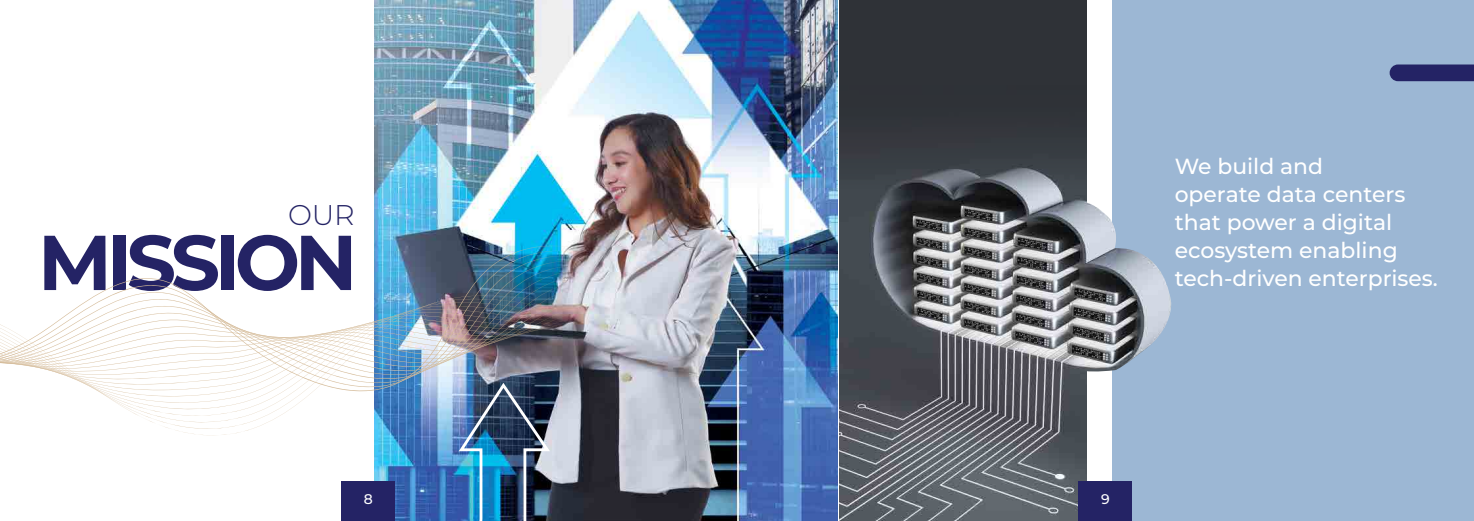
<style>
.page{position:relative;width:1474px;height:521px;background:#fff}
.page>*{position:absolute;margin:0;border:0;box-sizing:border-box;transform-origin:0 0}
.t1{font:700 77.52px "Montserrat";letter-spacing:-.07em;color:#242365}
.t2{font:300 28.53px "Montserrat";color:#242365}
.t3{font:500 21.88px/28px "Montserrat";color:#fff}
.t4{font:500 14px "Montserrat";color:#fff}
</style>
<div class="page">
<div style="left:1112px;top:0;width:361px;height:521px;background:#9cb7d4"></div>
<div style="left:839px;top:0;width:247px;height:521px;background:#2f3237"></div>
<img style="left:839px;top:150px;width:247px;height:371px">
<img style="left:995px;top:201px;width:177px;height:177px">
<img style="left:375px;top:0;width:462px;height:521px">
<div style="left:342px;top:482px;width:53px;height:39px;background:#242365"></div>
<div style="left:1078px;top:482px;width:54px;height:39px;background:#242365"></div>
<svg style="left:1389px;top:64px;width:84px;height:17px"></svg>
<svg style="left:194px;top:294px;width:717px;height:142px;background:#6e798b"></svg>
<svg style="left:176px;top:296px;width:728px;height:138px"></svg>
<svg style="left:164px;top:300px;width:732px;height:130px"></svg>
<svg style="left:133px;top:304px;width:755px;height:119px"></svg>
<svg style="left:121px;top:307px;width:759px;height:106px"></svg>
<img style="left:118px;top:309px;width:755px;height:97px">
<img style="left:0;top:237px;width:733px;height:167px">
<img style="left:456px;top:380px;width:96px;height:141px">
<h2 class="t2" style="left:288px;top:196px;width:68px">OUR</h2>
<h1 class="t1" style="left:38px;top:207px;width:321px">MISSION</h1>
<p class="t3" style="left:1174px;top:151px;width:232px">We build and operate data centers that power a digital ecosystem enabling</p>
<p class="t3" style="left:1174px;top:263px;width:265px">tech-driven enterprises.</p>
<p class="t4" style="left:364px;top:489px;width:11px">8</p>
<p class="t4" style="left:1101px;top:489px;width:10px">9</p>
</div>
